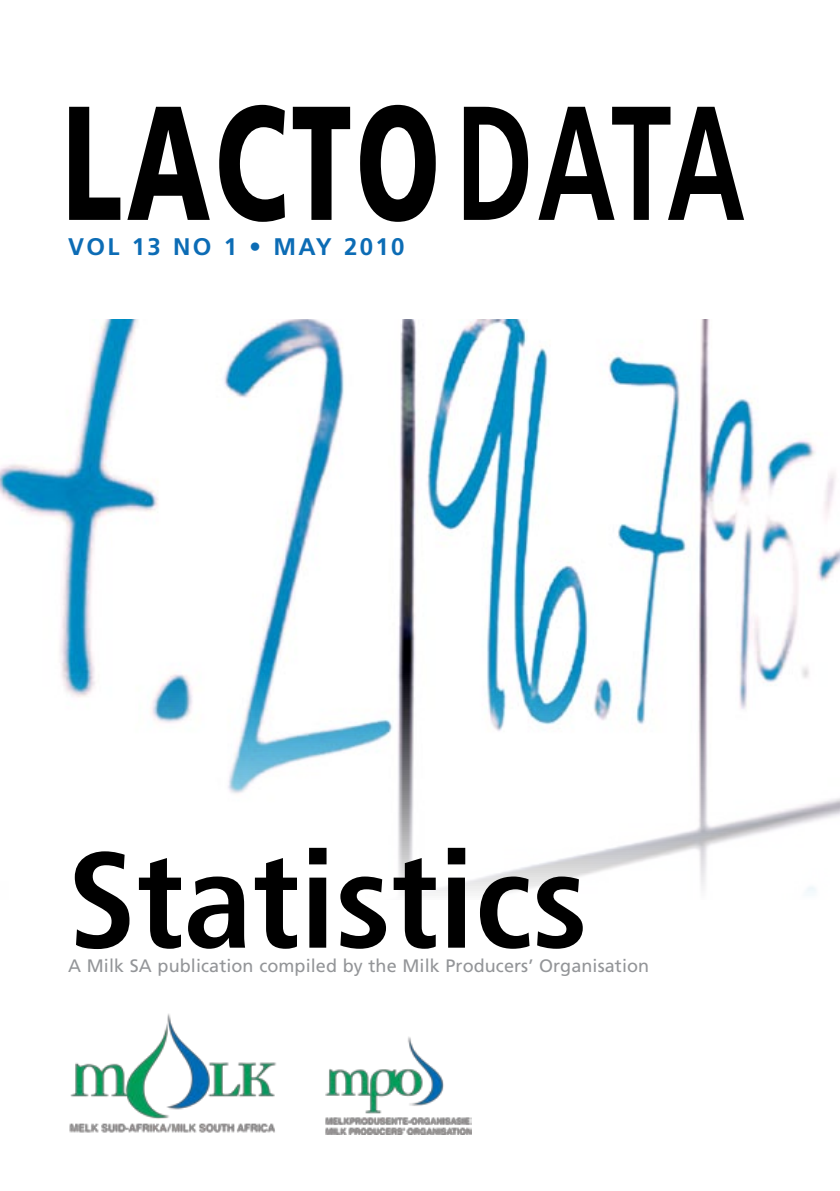
<style>
.page{position:relative;width:840px;height:1191px;background:#fff}
.page>*{position:absolute;margin:0;border:0;box-sizing:border-box;transform-origin:0 0}
.t1{font:900 162px "Frutiger";letter-spacing:.04em;color:#000;scale:.67 1}
.t2{font:700 condensed 136px "Frutiger";color:#000}
.t3{font:700 24px "Frutiger";letter-spacing:.1em;color:#0c6cb5}
.t4{font:18px "Frutiger";letter-spacing:.005em;color:#939598}
.s1{font-weight:700}
</style>
<div class="page">
<img style="left:0;top:319px;width:839px;height:574px">
<img style="left:326px;top:1037px;width:145px;height:97px">
<img style="left:69px;top:1013px;width:207px;height:120px">
<h1 class="t1" style="left:62px;top:65px;width:1020px">LACTO<span class="s1">DATA</span></h1>
<h3 class="t3" style="left:68px;top:232px;width:338px">VOL 13 NO 1 • MAY 2010</h3>
<h2 class="t2" style="left:68px;top:819px;width:520px">Statistics</h2>
<p class="t4" style="left:68px;top:954px;width:582px">A Milk SA publication compiled by the Milk Producers’ Organisation</p>
</div>
